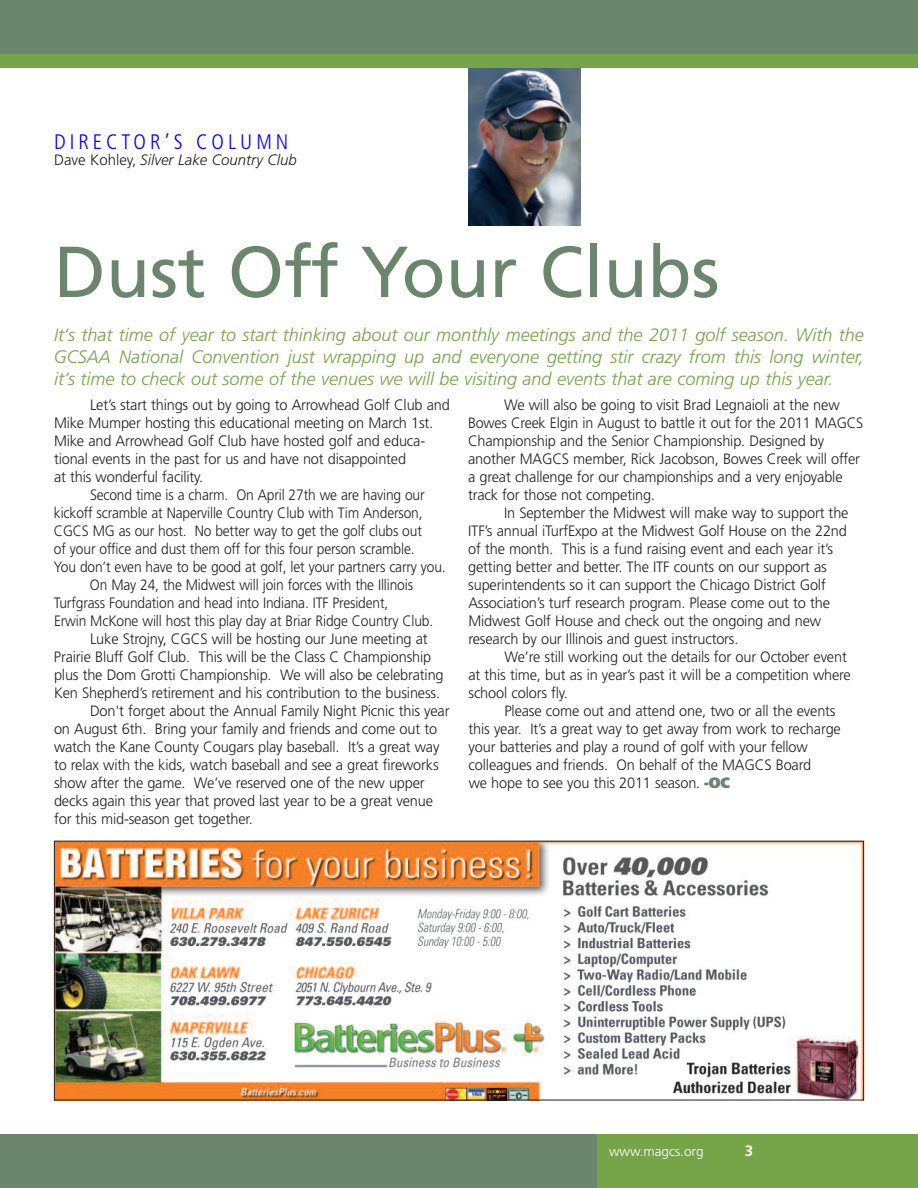
<style>
.page{position:relative;width:918px;height:1188px;background:#fff}
.page>*{position:absolute;margin:0;border:0;box-sizing:border-box;transform-origin:0 0}
.t1{font:72px "Frutiger";color:#6c866e}
.t2{font:300 condensed 21px "Frutiger";letter-spacing:.19em;color:#00f}
.t3{font:italic 300 18px/21.6px "Frutiger";color:#76a449;text-align:justify}
.t4{font:300 15px/18px "Frutiger";letter-spacing:-.01em;color:#231f20}
.t5{font:300 15px "Frutiger";letter-spacing:-.01em;color:#231f20;scale:.92 1}
.t6{font:italic 300 15px "Frutiger";color:#231f20}
.t7{font:700 15px "Frutiger";color:#fff}
.t8{font:300 13.5px "Frutiger";color:#fff}
.s1{font-style:normal}
.s2{font-weight:900;color:#6c866e}
</style>
<div class="page">
<img style="left:468px;top:68px;width:112px;height:158px">
<div style="left:0;top:0;width:918px;height:68px;background:#6c866e"></div>
<div style="left:0;top:1134px;width:918px;height:54px;background:#6c866e"></div>
<div style="left:597px;top:1134px;width:321px;height:54px;background:#76a449"></div>
<div style="left:0;top:54px;width:918px;height:14px;background:#76a449"></div>
<img style="left:56px;top:843px;width:806px;height:255px">
<h2 class="t2" style="left:54px;top:133px;width:236px">DIRECTOR’S COLUMN</h2>
<p class="t6" style="left:54px;top:154px;width:244px"><span class="s1">Dave Kohley,</span> Silver Lake Country Club</p>
<h1 class="t1" style="left:54px;top:243px;width:667px">Dust Off Your Clubs</h1>
<p class="t3" style="left:54px;top:326px;width:812px">It’s that time of year to start thinking about our monthly meetings and the 2011 golf season. With the GCSAA National Convention just wrapping up and everyone getting stir crazy from this long winter, it’s time to check out some of the venues we will be visiting and events that are coming up this year.</p>
<p class="t4" style="left:90px;top:396px;width:361px">Let’s start things out by going to Arrowhead Golf Club and</p>
<p class="t4" style="left:54px;top:414px;width:381px">Mike Mumper hosting this educational meeting on March 1st.</p>
<p class="t4" style="left:54px;top:432px;width:373px">Mike and Arrowhead Golf Club have hosted golf and educa-</p>
<p class="t4" style="left:54px;top:450px;width:354px">tional events in the past for us and have not disappointed</p>
<p class="t4" style="left:54px;top:468px;width:151px">at this wonderful facility.</p>
<p class="t5" style="left:90px;top:488px;width:365px">Second time is a charm. On April 27th we are having our</p>
<p class="t5" style="left:54px;top:506px;width:402px">kickoff scramble at Naperville Country Club with Tim Anderson,</p>
<p class="t5" style="left:54px;top:524px;width:401px">CGCS MG as our host. No better way to get the golf clubs out</p>
<p class="t5" style="left:54px;top:542px;width:393px">of your office and dust them off for this four person scramble.</p>
<p class="t5" style="left:54px;top:560px;width:427px">You don’t even have to be good at golf, let your partners carry you.</p>
<p class="t5" style="left:90px;top:578px;width:353px">On May 24, the Midwest will join forces with the Illinois</p>
<p class="t5" style="left:54px;top:596px;width:365px">Turfgrass Foundation and head into Indiana. ITF President,</p>
<p class="t5" style="left:54px;top:614px;width:414px">Erwin McKone will host this play day at Briar Ridge Country Club.</p>
<p class="t4" style="left:90px;top:630px;width:339px">Luke Strojny, CGCS will be hosting our June meeting at</p>
<p class="t4" style="left:54px;top:648px;width:379px">Prairie Bluff Golf Club. This will be the Class C Championship</p>
<p class="t4" style="left:54px;top:666px;width:391px">plus the Dom Grotti Championship. We will also be celebrating</p>
<p class="t4" style="left:54px;top:684px;width:388px">Ken Shepherd’s retirement and his contribution to the business.</p>
<p class="t4" style="left:90px;top:702px;width:361px">Don't forget about the Annual Family Night Picnic this year</p>
<p class="t4" style="left:54px;top:720px;width:385px">on August 6th. Bring your family and friends and come out to</p>
<p class="t4" style="left:54px;top:738px;width:387px">watch the Kane County Cougars play baseball. It’s a great way</p>
<p class="t4" style="left:54px;top:756px;width:386px">to relax with the kids, watch baseball and see a great fireworks</p>
<p class="t4" style="left:54px;top:774px;width:372px">show after the game. We’ve reserved one of the new upper</p>
<p class="t4" style="left:54px;top:792px;width:381px">decks again this year that proved last year to be a great venue</p>
<p class="t4" style="left:54px;top:810px;width:200px">for this mid-season get together.</p>
<p class="t4" style="left:468px;top:396px;width:397px;text-indent:36px">We will also be going to visit Brad Legnaioli at the new Bowes Creek Elgin in August to battle it out for the 2011 MAGCS Championship and the Senior Championship. Designed by another MAGCS member, Rick Jacobson, Bowes Creek will offer a great challenge for our championships and a very enjoyable track for those not competing.</p>
<p class="t4" style="left:468px;top:504px;width:382px;text-indent:36px">In September the Midwest will make way to support the ITF’s annual iTurfExpo at the Midwest Golf House on the 22nd of the month. This is a fund raising event and each year it’s getting better and better. The ITF counts on our support as superintendents so it can support the Chicago District Golf Association’s turf research program. Please come out to the Midwest Golf House and check out the ongoing and new research by our Illinois and guest instructors.</p>
<p class="t4" style="left:468px;top:648px;width:384px;text-indent:36px">We’re still working out the details for our October event at this time, but as in year’s past it will be a competition where school colors fly.</p>
<p class="t4" style="left:469px;top:702px;width:374px;text-indent:36px">Please come out and attend one, two or all the events this year. It’s a great way to get away from work to recharge your batteries and play a round of golf with your fellow colleagues and friends. On behalf of the MAGCS Board<br>we hope to see you this 2011 season. <span class="s2">-OC</span></p>
<p class="t8" style="left:609px;top:1146px;width:96px">www.magcs.org</p>
<p class="t7" style="left:745px;top:1144px;width:10px">3</p>
</div>
